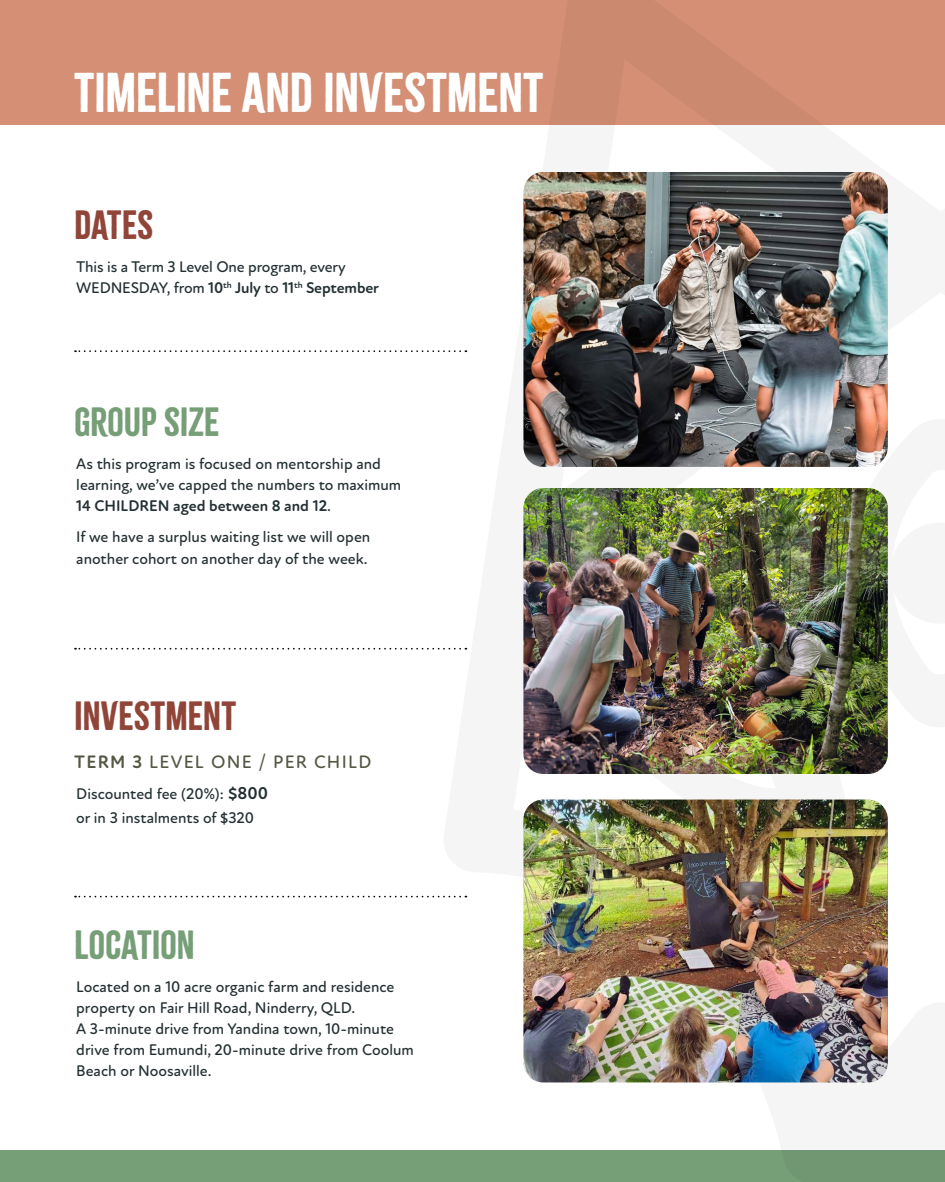
<style>
.page{position:relative;width:945px;height:1182px;background:#fff}
.page>*{position:absolute;margin:0;border:0;box-sizing:border-box;transform-origin:0 0}
.t1{font:49.09px "Citrus Gothic Solid";letter-spacing:-.01em;color:#fff}
.t2{font:35.79px "Citrus Gothic Solid";letter-spacing:-.01em;color:#769e77}
.t3{font:35.79px "Citrus Gothic Solid";color:#904538}
.t4{font:500 18.38px "New Atten Round";letter-spacing:.065em;color:#545744}
.t5{font:500 15.75px/21px "New Atten Round";color:#243033}
.s1{font-weight:700}
.s2{font-weight:700;font-size:17.5px}
</style>
<div class="page">
<div style="left:0;top:1150px;width:945px;height:31px;background:#769e77"></div>
<svg style="left:75px;top:350px;width:365px;height:2px"></svg>
<svg style="left:75px;top:647px;width:365px;height:2px"></svg>
<svg style="left:75px;top:895px;width:365px;height:2px"></svg>
<div style="left:0;top:0;width:945px;height:124px;background:#d48f75"></div>
<img style="left:442px;top:124px;width:503px;height:959px">
<img style="left:787px;top:415px;width:158px;height:312px">
<h1 class="t1" style="left:74px;top:61px;width:471px">TIMELINE AND INVESTMENT</h1>
<h2 class="t3" style="left:74px;top:202px;width:80px">DATES</h2>
<p class="t5" style="left:76px;top:257px;width:304px">This is a Term 3 Level One program, every<br>WEDNESDAY, from <span class="s1">10</span><sup>th</sup> <span class="s1">July</span> to <span class="s1">11</span><sup>th</sup> <span class="s1">September</span></p>
<h2 class="t2" style="left:74px;top:399px;width:147px">GROUP SIZE</h2>
<p class="t5" style="left:76px;top:453px;width:326px">As this program is focused on mentorship and learning, we’ve capped the numbers to maximum<br><span class="s1">14 CHILDREN aged between 8 and 12</span>.</p>
<p class="t5" style="left:76px;top:525px;width:296px;line-height:22.8px">If we have a surplus waiting list we will open another cohort on another day of the week.</p>
<h2 class="t3" style="left:74px;top:693px;width:164px">INVESTMENT</h2>
<p class="t4" style="left:74px;top:750px;width:299px"><span class="s1">TERM 3</span> LEVEL ONE / PER CHILD</p>
<p class="t5" style="left:76px;top:782px;width:193px;line-height:23.4px">Discounted fee (20%): <span class="s2">$800 </span>or in 3 instalments of $320</p>
<h2 class="t2" style="left:74px;top:921px;width:122px">LOCATION</h2>
<p class="t5" style="left:76px;top:976px;width:339px">Located on a 10 acre organic farm and residence property on Fair Hill Road, Ninderry, QLD.<br>A 3-minute drive from Yandina town, 10-minute drive from Eumundi, 20-minute drive from Coolum Beach or Noosaville.</p>
</div>
